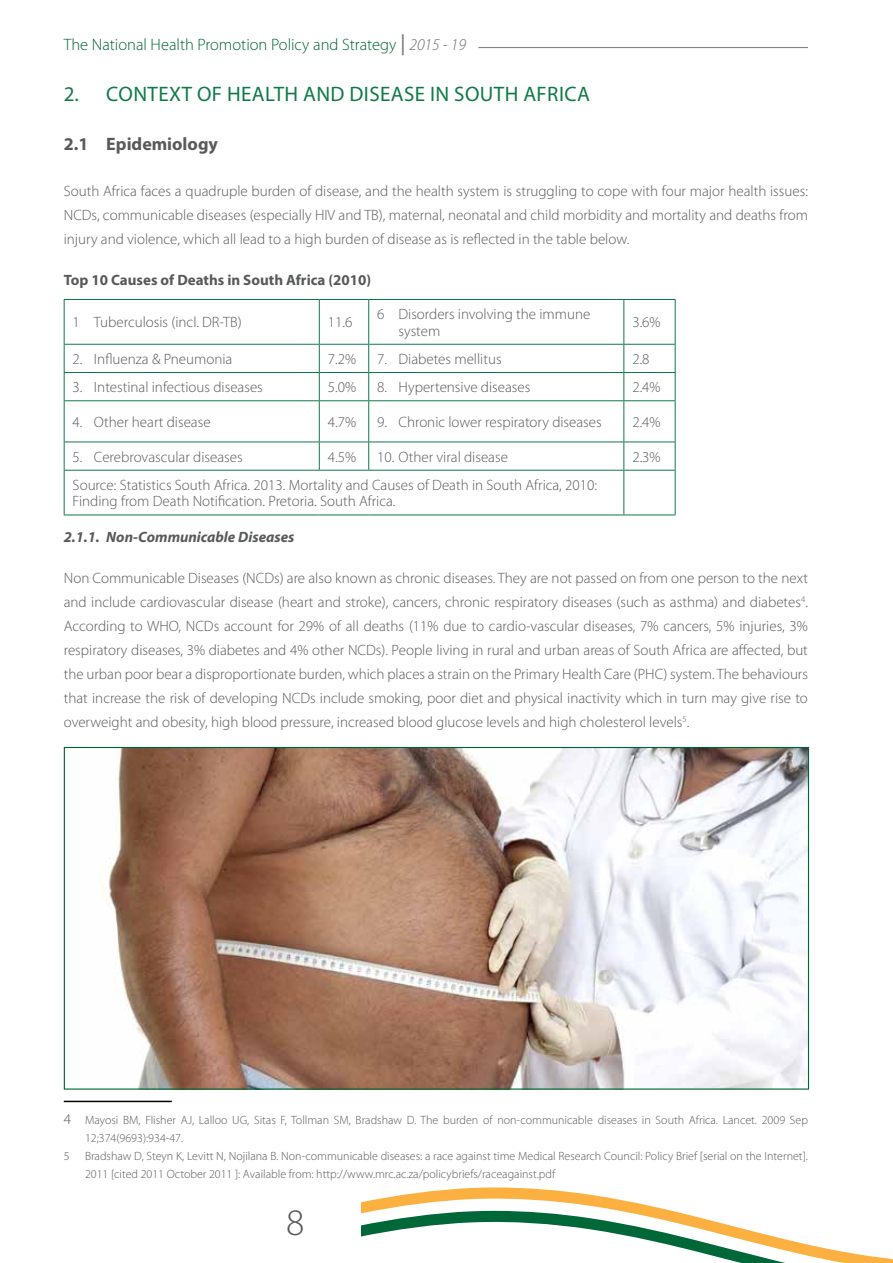
<style>
.page{position:relative;width:893px;height:1263px;background:#fff}
.page>*{position:absolute;margin:0;border:0;box-sizing:border-box;transform-origin:0 0}
.t1{font:300 37.5px "Myriad Pro";color:#58595b}
.t2{font:21px "Myriad Pro";letter-spacing:.02em;color:#0f794a}
.t3{font:700 18px "Myriad Pro";color:#58595b}
.t4{font:300 16.5px "Myriad Pro";color:#006532}
.t5{font:300 15px/24px "Myriad Pro";color:#58595b;text-align:justify}
.t6{font:700 15px "Myriad Pro";color:#58595b}
.t7{font:italic 700 15px "Myriad Pro";color:#58595b}
.t8{font:300 12px/18px "Myriad Pro";color:#58595b}
.s1{font-weight:400;font-size:21px;color:#6d6e71}
.s2{font-style:italic;color:#6d6e71}
.s3{font-size:15px}
</style>
<div class="page">
<svg style="left:361px;top:1187px;width:532px;height:76px"></svg>
<hr style="left:478px;top:47px;width:330px;height:1px;background:#808285">
<hr style="left:64px;top:299px;width:255px;height:1px;background:#0f794a">
<hr style="left:64px;top:300px;width:1px;height:44px;background:#0f794a">
<hr style="left:319px;top:299px;width:50px;height:1px;background:#0f794a">
<hr style="left:319px;top:300px;width:1px;height:44px;background:#0f794a">
<hr style="left:369px;top:299px;width:255px;height:1px;background:#0f794a">
<hr style="left:368px;top:300px;width:1px;height:44px;background:#0f794a">
<hr style="left:624px;top:299px;width:51px;height:1px;background:#0f794a">
<hr style="left:623px;top:300px;width:1px;height:44px;background:#0f794a">
<hr style="left:675px;top:300px;width:1px;height:44px;background:#0f794a">
<hr style="left:64px;top:344px;width:255px;height:1px;background:#0f794a">
<hr style="left:319px;top:344px;width:50px;height:1px;background:#0f794a">
<hr style="left:369px;top:344px;width:255px;height:1px;background:#0f794a">
<hr style="left:624px;top:344px;width:51px;height:1px;background:#0f794a">
<hr style="left:64px;top:372px;width:255px;height:1px;background:#0f794a">
<svg style="left:64px;top:345px;width:1px;height:55px"></svg>
<hr style="left:319px;top:372px;width:50px;height:1px;background:#0f794a">
<svg style="left:319px;top:345px;width:1px;height:55px"></svg>
<hr style="left:369px;top:372px;width:255px;height:1px;background:#0f794a">
<svg style="left:368px;top:345px;width:1px;height:55px"></svg>
<hr style="left:624px;top:372px;width:51px;height:1px;background:#0f794a">
<svg style="left:623px;top:345px;width:1px;height:55px"></svg>
<svg style="left:675px;top:345px;width:1px;height:55px"></svg>
<hr style="left:64px;top:400px;width:255px;height:1px;background:#0f794a">
<hr style="left:64px;top:401px;width:1px;height:41px;background:#0f794a">
<hr style="left:319px;top:400px;width:50px;height:1px;background:#0f794a">
<hr style="left:319px;top:401px;width:1px;height:41px;background:#0f794a">
<hr style="left:369px;top:400px;width:255px;height:1px;background:#0f794a">
<hr style="left:368px;top:401px;width:1px;height:41px;background:#0f794a">
<hr style="left:624px;top:400px;width:51px;height:1px;background:#0f794a">
<hr style="left:623px;top:401px;width:1px;height:41px;background:#0f794a">
<hr style="left:675px;top:401px;width:1px;height:41px;background:#0f794a">
<hr style="left:64px;top:442px;width:255px;height:1px;background:#0f794a">
<svg style="left:64px;top:442px;width:1px;height:28px"></svg>
<hr style="left:319px;top:442px;width:50px;height:1px;background:#0f794a">
<svg style="left:319px;top:442px;width:1px;height:28px"></svg>
<hr style="left:369px;top:442px;width:255px;height:1px;background:#0f794a">
<svg style="left:368px;top:442px;width:1px;height:28px"></svg>
<hr style="left:624px;top:442px;width:51px;height:1px;background:#0f794a">
<svg style="left:623px;top:442px;width:1px;height:28px"></svg>
<svg style="left:675px;top:442px;width:1px;height:28px"></svg>
<hr style="left:64px;top:470px;width:255px;height:1px;background:#0f794a">
<hr style="left:64px;top:471px;width:1px;height:44px;background:#0f794a">
<hr style="left:319px;top:470px;width:50px;height:1px;background:#0f794a">
<hr style="left:369px;top:470px;width:255px;height:1px;background:#0f794a">
<hr style="left:624px;top:470px;width:51px;height:1px;background:#0f794a">
<hr style="left:623px;top:471px;width:1px;height:44px;background:#0f794a">
<hr style="left:675px;top:471px;width:1px;height:44px;background:#0f794a">
<hr style="left:64px;top:515px;width:255px;height:1px;background:#0f794a">
<hr style="left:319px;top:515px;width:50px;height:1px;background:#0f794a">
<hr style="left:369px;top:515px;width:255px;height:1px;background:#0f794a">
<hr style="left:624px;top:515px;width:51px;height:1px;background:#0f794a">
<img style="left:106px;top:749px;width:701px;height:338px">
<hr style="left:64px;top:1101px;width:108px;height:1px;background:#000">
<p class="t4" style="left:64px;top:36px;width:404px">The National Health Promotion Policy and Strategy <span class="s1">|</span> <span class="s2">2015 - 19</span></p>
<h2 class="t2" style="left:64px;top:81px;width:528px">2. CONTEXT OF HEALTH AND DISEASE IN SOUTH AFRICA</h2>
<p class="t3" style="left:64px;top:132px;width:156px">2.1 Epidemiology</p>
<p class="t5" style="left:64px;top:179px;width:746px">South Africa faces a quadruple burden of disease, and the health system is struggling to cope with four major health issues:<br>NCDs, communicable diseases (especially HIV and TB), maternal, neonatal and child morbidity and mortality and deaths from injury and violence, which all lead to a high burden of disease as is reflected in the table below.</p>
<p class="t6" style="left:64px;top:270px;width:309px">Top 10 Causes of Deaths in South Africa (2010)</p>
<p class="t5" style="left:73px;top:311px;width:171px">1 Tuberculosis (incl. DR-TB)</p>
<p class="t5" style="left:328px;top:311px;width:26px">11.6</p>
<p class="t5" style="left:398px;top:306px;width:193px;line-height:16.5px;text-indent:-21px">6 Disorders involving the immune system</p>
<p class="t5" style="left:632px;top:311px;width:30px">3.6%</p>
<p class="t5" style="left:73px;top:347px;width:161px">2. Influenza &amp; Pneumonia</p>
<p class="t5" style="left:328px;top:347px;width:30px">7.2%</p>
<p class="t5" style="left:377px;top:347px;width:126px">7. Diabetes mellitus</p>
<p class="t5" style="left:632px;top:347px;width:19px">2.8</p>
<p class="t5" style="left:73px;top:375px;width:192px">3. Intestinal infectious diseases</p>
<p class="t5" style="left:328px;top:375px;width:30px">5.0%</p>
<p class="t5" style="left:377px;top:375px;width:155px">8. Hypertensive diseases</p>
<p class="t5" style="left:632px;top:375px;width:30px">2.4%</p>
<p class="t5" style="left:73px;top:410px;width:139px">4. Other heart disease</p>
<p class="t5" style="left:328px;top:410px;width:30px">4.7%</p>
<p class="t5" style="left:377px;top:410px;width:226px">9. Chronic lower respiratory diseases</p>
<p class="t5" style="left:632px;top:410px;width:30px">2.4%</p>
<p class="t5" style="left:73px;top:445px;width:171px">5. Cerebrovascular diseases</p>
<p class="t5" style="left:328px;top:445px;width:30px">4.5%</p>
<p class="t5" style="left:377px;top:445px;width:132px">10. Other viral disease</p>
<p class="t5" style="left:632px;top:445px;width:30px">2.3%</p>
<p class="t5" style="left:73px;top:477px;width:526px;line-height:16.5px">Source: Statistics South Africa. 2013. Mortality and Causes of Death in South Africa, 2010:<br>Finding from Death Notification. Pretoria. South Africa.</p>
<p class="t7" style="left:64px;top:527px;width:232px">2.1.1. Non-Communicable Diseases</p>
<p class="t5" style="left:64px;top:566px;width:746px">Non Communicable Diseases (NCDs) are also known as chronic diseases. They are not passed on from one person to the next and include cardiovascular disease (heart and stroke), cancers, chronic respiratory diseases (such as asthma) and diabetes<sup>4</sup>.<br>According to WHO, NCDs account for 29% of all deaths (11% due to cardio-vascular diseases, 7% cancers, 5% injuries, 3% respiratory diseases, 3% diabetes and 4% other NCDs). People living in rural and urban areas of South Africa are affected, but the urban poor bear a disproportionate burden, which places a strain on the Primary Health Care (PHC) system. The behaviours that increase the risk of developing NCDs include smoking, poor diet and physical inactivity which in turn may give rise to overweight and obesity, high blood pressure, increased blood glucose levels and high cholesterol levels<sup>5</sup>.</p>
<p class="t8" style="left:64px;top:1111px;width:746px"><span class="s3">4</span> Mayosi BM, Flisher AJ, Lalloo UG, Sitas F, Tollman SM, Bradshaw D. The burden of non-communicable diseases in South Africa. Lancet. 2009 Sep</p>
<p class="t8" style="left:85px;top:1129px;width:100px">12;374(9693):934-47.</p>
<p class="t8" style="left:64px;top:1147px;width:7px">5</p>
<p class="t8" style="left:85px;top:1147px;width:724px">Bradshaw D, Steyn K, Levitt N, Nojilana B. Non-communicable diseases: a race against time Medical Research Council: Policy Brief [serial on the Internet].<br>2011 [cited 2011 October 2011 ]: Available from: http://www.mrc.ac.za/policybriefs/raceagainst.pdf</p>
<h1 class="t1" style="left:286px;top:1201px;width:20px">8</h1>
</div>
